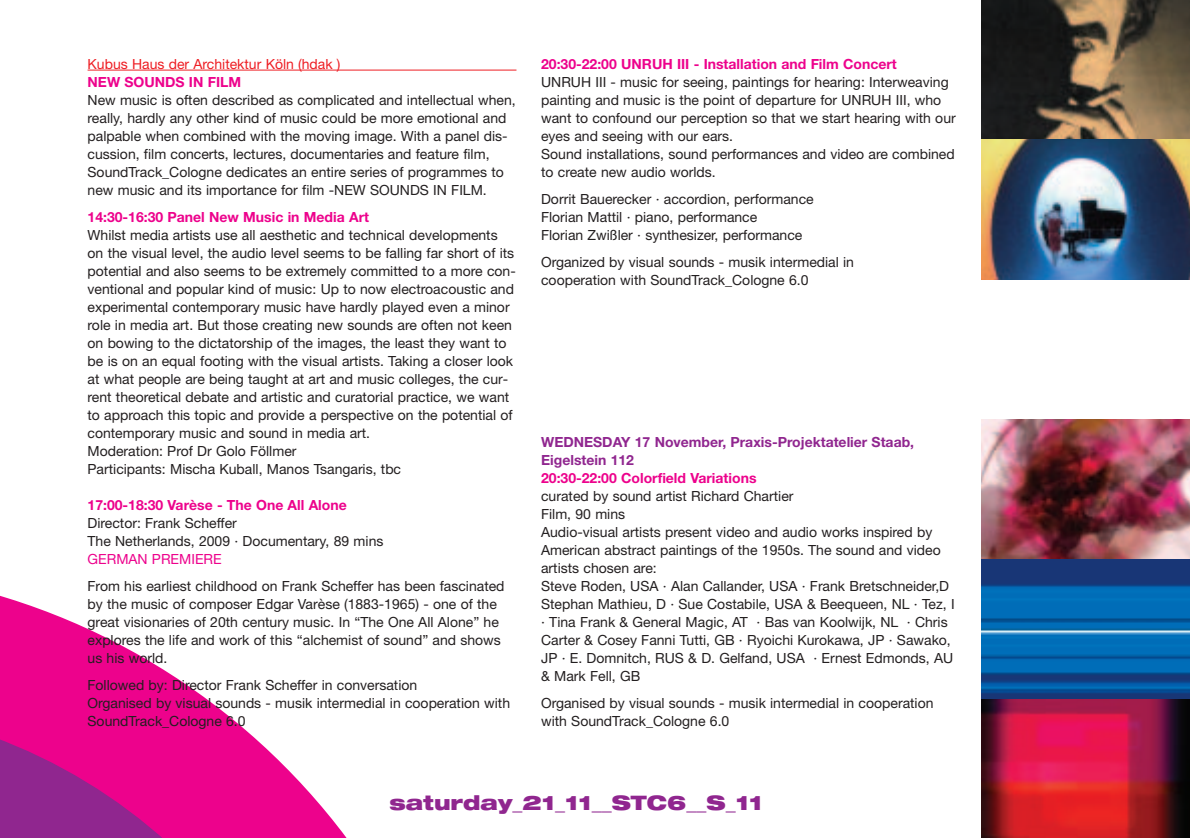
<style>
.page{position:relative;width:1190px;height:838px;background:#fff}
.page>*{position:absolute;margin:0;border:0;box-sizing:border-box;transform-origin:0 0}
.t1{font:900 expanded 20px "Helvetica Neue";color:#90268f}
.t2{font:14px/18px "Helvetica Neue";color:#231f20}
.t3{font:700 14px "Helvetica Neue";color:#ed028c}
.t4{font:700 14px/18px "Helvetica Neue";color:#90268f}
.t5{font:14px "Helvetica Neue";color:#ee1d23}
.t6{font:14px "Helvetica Neue";color:#ed028c}
</style>
<div class="page">
<svg style="left:1px;top:596px;width:346px;height:242px"></svg>
<svg style="left:1px;top:704px;width:344px;height:134px;fill:#ed028c"></svg>
<hr style="left:88px;top:70px;width:119px;height:1px;background:#ee1d23">
<hr style="left:207px;top:70px;width:309px;height:1px;background:#ee1d23">
<img style="left:981px;top:0;width:209px;height:140px">
<img style="left:981px;top:140px;width:209px;height:140px">
<img style="left:981px;top:420px;width:209px;height:139px">
<svg style="left:981px;top:559px;width:209px;height:140px;background:#0b5ca1"></svg>
<svg style="left:981px;top:699px;width:209px;height:139px;background:#ab1835"></svg>
<p class="t5" style="left:88px;top:59px;width:255px">Kubus Haus der Architektur Köln (hdak )</p>
<p class="t3" style="left:88px;top:77px;width:155px">NEW SOUNDS IN FILM</p>
<p class="t2" style="left:88px;top:92px;width:430px">New music is often described as complicated and intellectual when, really, hardly any other kind of music could be more emotional and palpable when combined with the moving image. With a panel dis&shy;cussion, film concerts, lectures, documentaries and feature film, SoundTrack_Cologne dedicates an entire series of programmes to new music and its importance for film -NEW SOUNDS IN FILM.</p>
<p class="t3" style="left:88px;top:212px;width:283px">14:30-16:30 Panel New Music in Media Art</p>
<p class="t2" style="left:88px;top:227px;width:430px">Whilst media artists use all aesthetic and technical developments on the visual level, the audio level seems to be falling far short of its potential and also seems to be extremely committed to a more con&shy;ventional and popular kind of music: Up to now electroacoustic and experimental contemporary music have hardly played even a minor role in media art. But those creating new sounds are often not keen on bowing to the dictatorship of the images, the least they want to be is on an equal footing with the visual artists. Taking a closer look at what people are being taught at art and music colleges, the cur&shy;rent theoretical debate and artistic and curatorial practice, we want to approach this topic and provide a perspective on the potential of contemporary music and sound in media art.<br>Moderation: Prof Dr Golo Föllmer<br>Participants: Mischa Kuball, Manos Tsangaris, tbc</p>
<p class="t3" style="left:88px;top:500px;width:261px">17:00-18:30 Varèse - The One All Alone</p>
<p class="t2" style="left:88px;top:515px;width:297px">Director: Frank Scheffer<br>The Netherlands, 2009 · Documentary, 89 mins</p>
<p class="t6" style="left:88px;top:554px;width:136px">GERMAN PREMIERE</p>
<p class="t2" style="left:88px;top:578px;width:419px">From his earliest childhood on Frank Scheffer has been fascinated by the music of composer Edgar Varèse (1883-1965) - one of the great visionaries of 20th century music. In “The One All Alone” he explores the life and work of this “alchemist of sound” and shows us his world.</p>
<p class="t2" style="left:88px;top:677px;width:424px">Followed by: Director Frank Scheffer in conversation<br>Organised by visual sounds - musik intermedial in cooperation with<br>SoundTrack_Cologne 6.0</p>
<p class="t3" style="left:541px;top:59px;width:357px">20:30-22:00 UNRUH III - Installation and Film Concert</p>
<p class="t2" style="left:541px;top:74px;width:416px">UNRUH III - music for seeing, paintings for hearing: Interweaving painting and music is the point of departure for UNRUH III, who want to confound our perception so that we start hearing with our eyes and seeing with our ears.<br>Sound installations, sound performances and video are combined to create new audio worlds.</p>
<p class="t2" style="left:541px;top:191px;width:274px">Dorrit Bauerecker · accordion, performance<br>Florian Mattil · piano, performance<br>Florian Zwißler · synthesizer, performance</p>
<p class="t2" style="left:541px;top:254px;width:314px">Organized by visual sounds - musik intermedial in cooperation with SoundTrack_Cologne 6.0</p>
<p class="t4" style="left:541px;top:434px;width:375px">WEDNESDAY 17 November, Praxis-Projektatelier Staab,<br>Eigelstein 112</p>
<p class="t3" style="left:541px;top:473px;width:217px">20:30-22:00 Colorfield Variations</p>
<p class="t2" style="left:541px;top:488px;width:415px">curated by sound artist Richard Chartier<br>Film, 90 mins<br>Audio-visual artists present video and audio works inspired by American abstract paintings of the 1950s. The sound and video artists chosen are:<br>Steve Roden, USA · Alan Callander, USA · Frank Bretschneider,D Stephan Mathieu, D · Sue Costabile, USA &amp; Beequeen, NL · Tez, I · Tina Frank &amp; General Magic, AT · Bas van Koolwijk, NL · Chris Carter &amp; Cosey Fanni Tutti, GB · Ryoichi Kurokawa, JP · Sawako, JP · E. Domnitch, RUS &amp; D. Gelfand, USA · Ernest Edmonds, AU &amp; Mark Fell, GB</p>
<p class="t2" style="left:541px;top:695px;width:394px">Organised by visual sounds - musik intermedial in cooperation with SoundTrack_Cologne 6.0</p>
<h1 class="t1" style="left:390px;top:796px;width:374px">saturday_21_11__STC6__S_11</h1>
</div>
